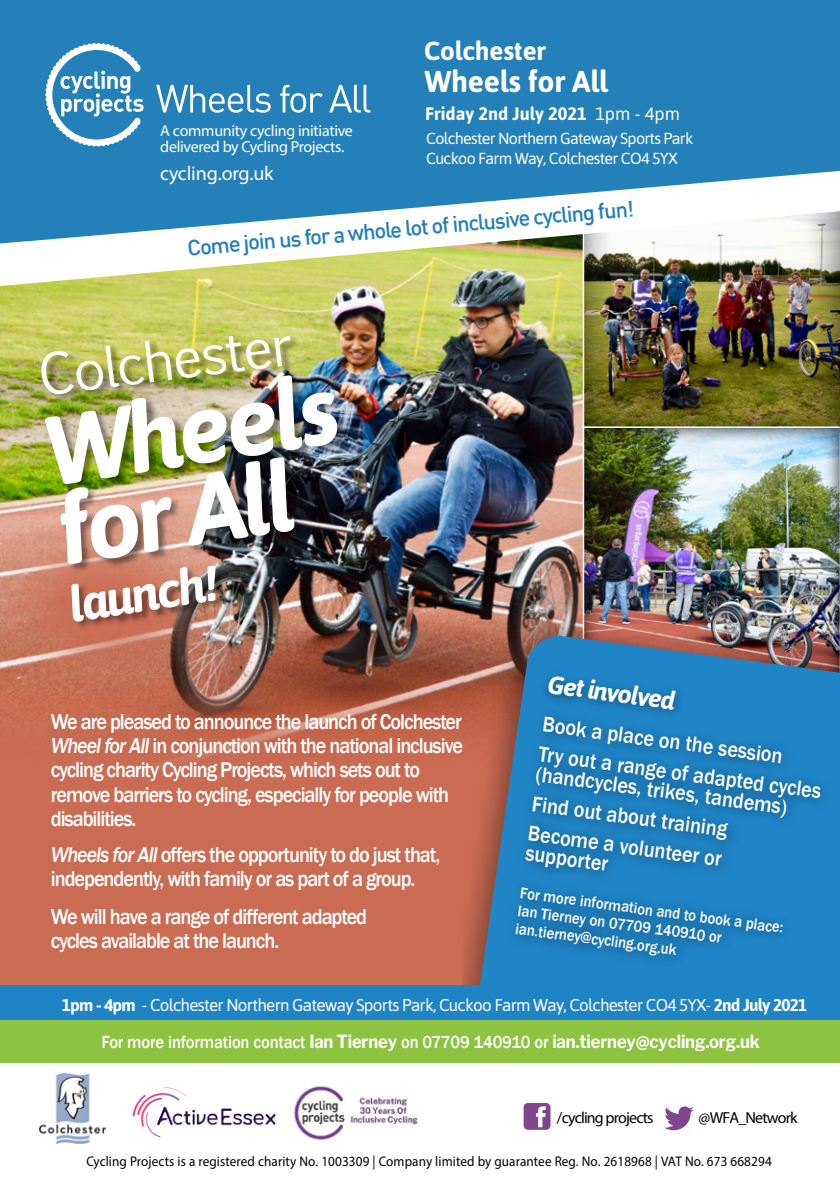
<style>
.page{position:relative;width:840px;height:1191px;background:#fff}
.page>*{position:absolute;margin:0;border:0;box-sizing:border-box;transform-origin:0 0}
.t1{font:italic 700 97.6px/79.4px "Asap";color:#fff}
.t2{font:54px "Euphemia UCAS";color:#fff}
.t3{font:italic 700 49.4px "Asap";color:#fff}
.t4{font:700 30px "Asap";letter-spacing:-.005em;color:#fff}
.t5{font:700 26px "Asap";letter-spacing:-.005em;color:#fff}
.t6{font:italic 700 25.4px "Asap";color:#fff}
.t7{font:500 22px/24px "Franklin Gothic";letter-spacing:-.05em;color:#fff;scale:.92 1}
.t8{font:500 22px "DIN";color:#2480b8}
.t9{font:20px "Myriad Pro";letter-spacing:-.01em;color:#fff}
.t10{font:500 18px "Franklin Gothic";letter-spacing:-.01em;color:#fff;scale:.92 1}
.t11{font:700 18px "Asap";color:#fff}
.t12{font:17px "Asap";letter-spacing:-.045em;color:#fff}
.t13{font:500 16px/18.2px "Franklin Gothic";color:#fff;scale:.92 1}
.t14{font:16px/20px "Asap";letter-spacing:-.045em;color:#fff}
.t15{font:16px/16px "Myriad Pro";letter-spacing:-.02em;color:#fff}
.t16{font:16px "Myriad Pro";letter-spacing:-.055em;color:#000}
.t17{font:14px "Myriad Pro";letter-spacing:.01em;color:#000;scale:.94 1}
.s1{font-weight:400}
.s2{font-style:italic}
.s3{font-weight:700}
.s4{font-family:"Libre Franklin";font-weight:700}
</style>
<div class="page">
<img style="left:0;top:325px;width:582px;height:660px">
<img style="left:584px;top:325px;width:255px;height:101px">
<img style="left:584px;top:428px;width:255px;height:175px">
<hr style="left:581px;top:426px;width:258px;height:2px;background:#fff">
<img style="left:462px;top:603px;width:377px;height:31px">
<img style="left:462px;top:634px;width:377px;height:351px">
<img style="left:496px;top:655px;width:343px;height:330px">
<img style="left:0;top:286px;width:839px;height:39px">
<div style="left:0;top:0;width:839px;height:171px;background:#2480b8"></div>
<svg style="left:156px;top:85px;width:114px;height:28px"></svg>
<svg style="left:280px;top:85px;width:43px;height:28px"></svg>
<svg style="left:329px;top:85px;width:41px;height:27px"></svg>
<svg style="left:45px;top:43px;width:98px;height:103px"></svg>
<img style="left:34px;top:313px;width:336px;height:282px">
<img style="left:64px;top:555px;width:172px;height:88px">
<svg style="left:664px;top:1106px;width:29px;height:24px"></svg>
<svg style="left:523px;top:1103px;width:27px;height:26px"></svg>
<div style="left:0;top:985px;width:839px;height:36px;background:#1f84c6"></div>
<img style="left:294px;top:1086px;width:124px;height:55px">
<div style="left:0;top:1020px;width:839px;height:43px;background:#8dc340"></div>
<img style="left:40px;top:1074px;width:66px;height:69px">
<svg style="left:0;top:171px;width:839px;height:115px"></svg>
<img style="left:132px;top:1087px;width:144px;height:51px">
<p class="t15" style="left:160px;top:122px;width:194px">A community cycling initiative delivered by Cycling Projects.</p>
<p class="t9" style="left:160px;top:161px;width:115px">cycling.org.uk</p>
<p class="t5" style="left:424px;top:36px;width:123px">Colchester</p>
<h3 class="t4" style="left:424px;top:64px;width:185px">Wheels for All</h3>
<p class="t11" style="left:425px;top:104px;width:256px">Friday 2nd July 2021 <span class="s1">1pm - 4pm</span></p>
<p class="t14" style="left:426px;top:129px;width:268px">Colchester Northern Gateway Sports Park<br>Cuckoo Farm Way, Colchester CO4 5YX</p>
<p class="t8" style="left:186px;top:233px;width:449px;rotate:-5deg">Come join us for a whole lot of inclusive cycling fun!</p>
<h2 class="t2" style="left:34px;top:337px;width:256px;rotate:-7deg">Colchester</h2>
<h1 class="t1" style="left:40px;top:413px;width:296px;rotate:-9deg">Wheels for All</h1>
<h3 class="t3" style="left:65px;top:577px;width:152px;rotate:-9deg">launch!</h3>
<p class="t7" style="left:51px;top:710px;width:449px">We are pleased to announce the launch of Colchester <span class="s2">Wheel for All</span> in conjunction with the national inclusive cycling charity Cycling Projects, which sets out to remove barriers to cycling, especially for people with disabilities.</p>
<p class="t7" style="left:51px;top:842px;width:424px"><span class="s2">Wheels for All</span> offers the opportunity to do just that, independently, with family or as part of a group.</p>
<p class="t7" style="left:51px;top:904px;width:345px">We will have a range of different adapted cycles available at the launch.</p>
<p class="t6" style="left:549px;top:668px;width:130px;rotate:8deg">Get involved</p>
<p class="t7" style="left:544px;top:708px;width:311px;line-height:29.8px;rotate:8deg">Book a place on the session<br>Try out a range of adapted cycles</p>
<p class="t7" style="left:538px;top:758px;width:276px;line-height:30px;rotate:8deg">(handcycles, trikes, tandems)<br>Find out about training<br>Become a volunteer or</p>
<p class="t7" style="left:527px;top:841px;width:92px;rotate:8deg">supporter</p>
<p class="t13" style="left:521px;top:883px;width:290px;rotate:8deg">For more information and to book a place:<br>Ian Tierney on 07709 140910 or ian.tierney@cycling.org.uk</p>
<p class="t12" style="left:62px;top:994px;width:746px"><span class="s3">1pm - 4pm</span> - Colchester Northern Gateway Sports Park, Cuckoo Farm Way, Colchester CO4 5YX- <span class="s3">2nd July 2021</span></p>
<p class="t10" style="left:101px;top:1031px;width:716px">For more information contact <span class="s4">Ian Tierney</span> on 07709 140910 or <span class="s4">ian.tierney@cycling.org.uk</span></p>
<p class="t16" style="left:556px;top:1107px;width:98px">/cycling projects</p>
<p class="t16" style="left:698px;top:1107px;width:101px">@WFA_Network</p>
<p class="t17" style="left:86px;top:1153px;width:730px">Cycling Projects is a registered charity No. 1003309 | Company limited by guarantee Reg. No. 2618968 | VAT No. 673 668294</p>
</div>
